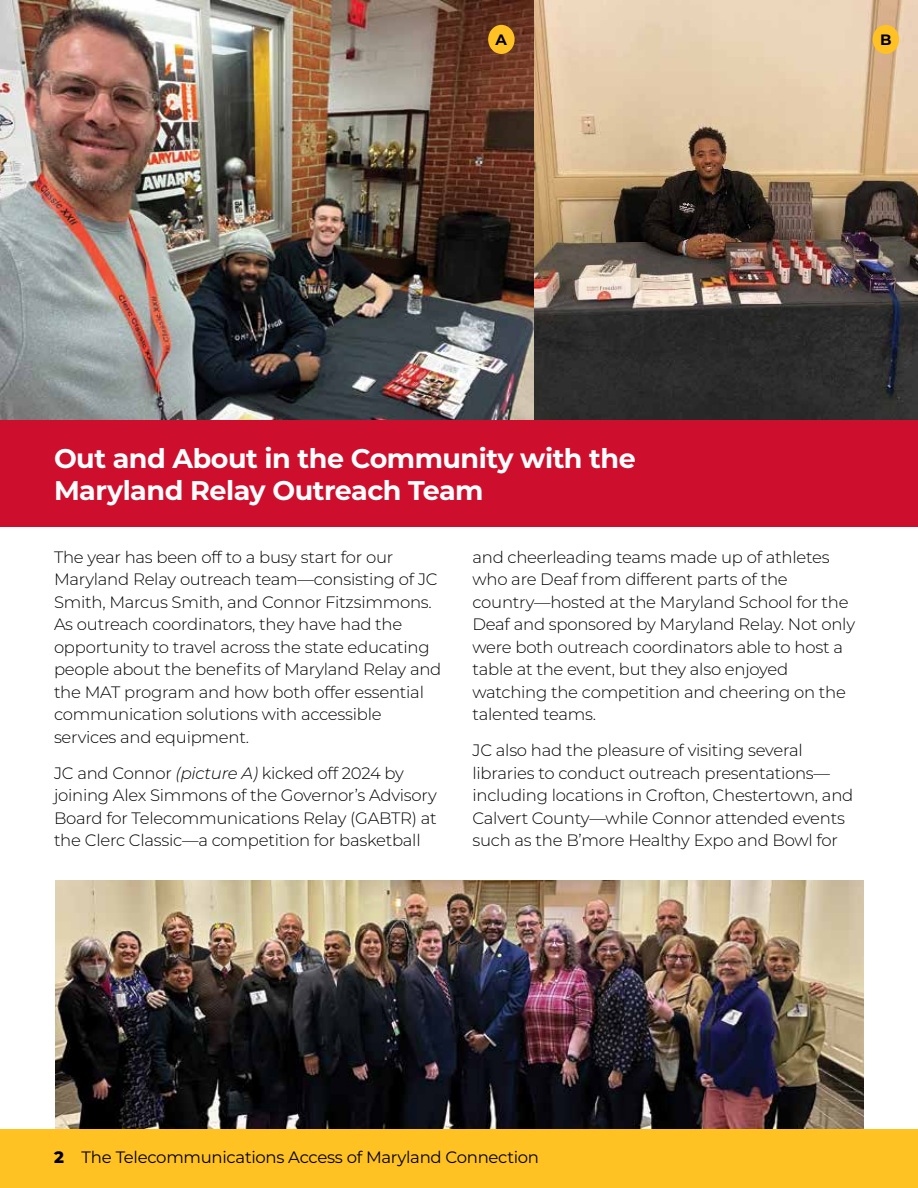
<style>
.page{position:relative;width:918px;height:1188px;background:#fff}
.page>*{position:absolute;margin:0;border:0;box-sizing:border-box;transform-origin:0 0}
.t1{font:700 27px/32.4px "Montserrat";letter-spacing:-.02em;color:#fff}
.t2{font:300 16.5px/22.5px "Montserrat";letter-spacing:-.015em;color:#000}
.t3{font:16.5px "Montserrat";letter-spacing:-.02em;color:#000}
.t4{font:700 15px "Montserrat";color:#000}
.s1{font-style:italic}
.s2{font-weight:800}
</style>
<div class="page">
<img style="left:56px;top:880px;width:808px;height:249px">
<img style="left:534px;top:0;width:384px;height:420px">
<div style="left:0;top:1129px;width:918px;height:59px;background:#ffc222"></div>
<img style="left:0;top:0;width:534px;height:420px">
<div style="left:0;top:420px;width:918px;height:106px;background:#ce0e2d"></div>
<div style="left:488px;top:25px;width:27px;height:29px;background:#ffc124;border-radius:50%"></div>
<div style="left:873px;top:25px;width:26px;height:29px;background:#ffc124;border-radius:50%"></div>
<p class="t4" style="left:496px;top:29px;width:13px">A</p>
<p class="t4" style="left:880px;top:29px;width:13px">B</p>
<h1 class="t1" style="left:54px;top:441px;width:583px">Out and About in the Community with the<br>Maryland Relay Outreach Team</h1>
<p class="t2" style="left:54px;top:545px;width:389px">The year has been off to a busy start for our Maryland Relay outreach team—consisting of JC Smith, Marcus Smith, and Connor Fitzsimmons.<br>As outreach coordinators, they have had the opportunity to travel across the state educating people about the benefits of Maryland Relay and the MAT program and how both offer essential communication solutions with accessible services and equipment.</p>
<p class="t2" style="left:54px;top:761px;width:384px">JC and Connor <span class="s1">(picture A)</span> kicked off 2024 by joining Alex Simmons of the Governor’s Advisory Board for Telecommunications Relay (GABTR) at the Clerc Classic—a competition for basketball</p>
<p class="t2" style="left:472px;top:545px;width:384px">and cheerleading teams made up of athletes who are Deaf from different parts of the country—hosted at the Maryland School for the Deaf and sponsored by Maryland Relay. Not only were both outreach coordinators able to host a table at the event, but they also enjoyed watching the competition and cheering on the talented teams.</p>
<p class="t2" style="left:472px;top:738px;width:382px">JC also had the pleasure of visiting several libraries to conduct outreach presentations— including locations in Crofton, Chestertown, and Calvert County—while Connor attended events such as the B’more Healthy Expo and Bowl for</p>
<p class="t3" style="left:54px;top:1146px;width:487px"><span class="s2">2</span> The Telecommunications Access of Maryland Connection</p>
</div>
